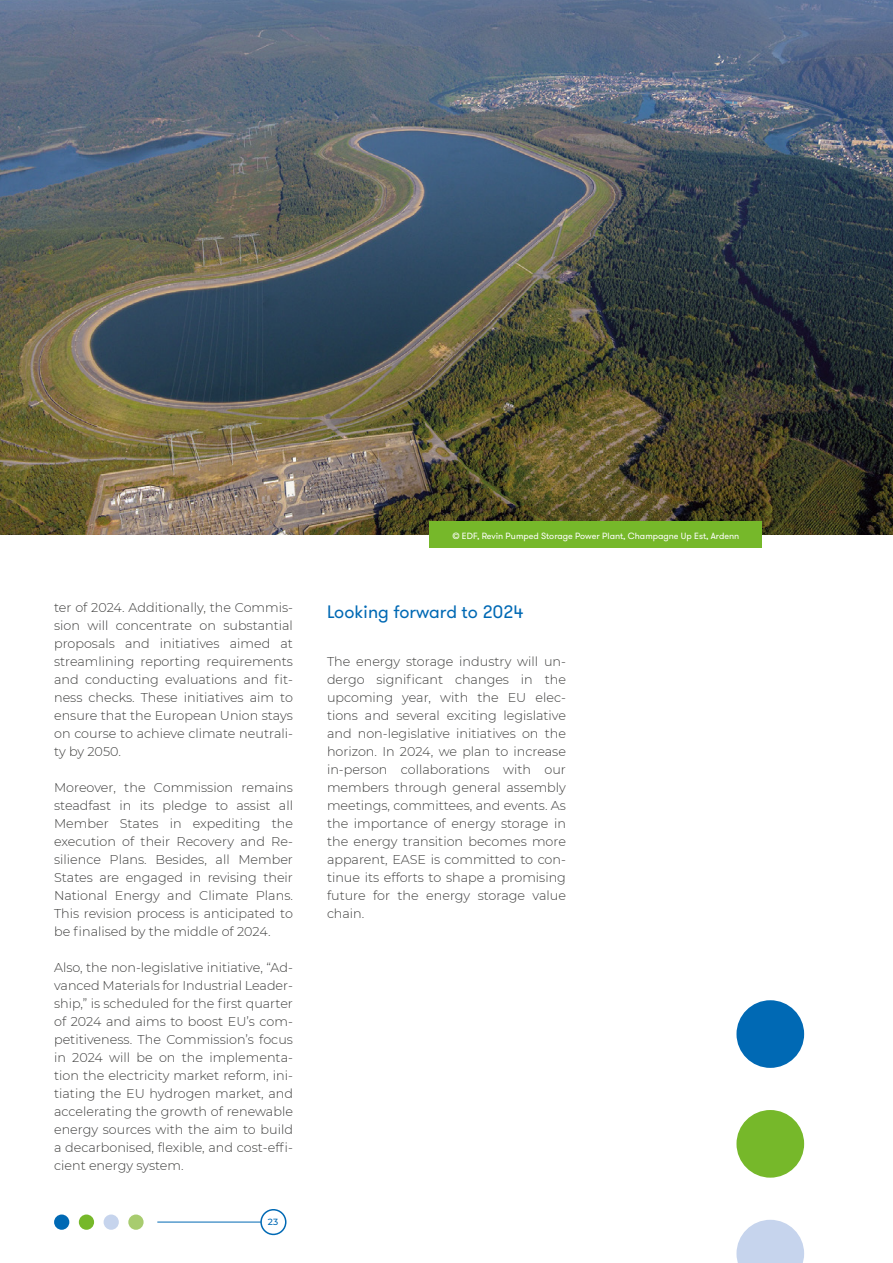
<style>
.page{position:relative;width:893px;height:1263px;background:#fff}
.page>*{position:absolute;margin:0;border:0;box-sizing:border-box;transform-origin:0 0}
.t1{font:18px "GT Walsheim";color:#0069b4}
.t2{font:300 12.75px/18px "Montserrat";color:#3c3c3b;text-align:justify}
.t3{font:9px "GT Walsheim";color:#fff}
.t4{font:500 9px "Montserrat";color:#0069b4}
</style>
<div class="page">
<div style="left:79px;top:1214px;width:15px;height:16px;background:#76b82a;border-radius:50%"></div>
<div style="left:54px;top:1214px;width:15px;height:16px;background:#0069b4;border-radius:50%"></div>
<div style="left:104px;top:1214px;width:15px;height:16px;background:#c6d4ed;border-radius:50%"></div>
<div style="left:128px;top:1214px;width:16px;height:16px;background:#a8cc6f;border-radius:50%"></div>
<hr style="left:157px;top:1222px;width:104px;height:1px;background:#0069b4">
<div style="left:260px;top:1209px;width:26px;height:26px;border:2px solid #0069b4;border-radius:50%"></div>
<div style="left:736px;top:1110px;width:68px;height:68px;background:#76b82a;border-radius:50%"></div>
<div style="left:736px;top:1000px;width:68px;height:68px;background:#0069b4;border-radius:50%"></div>
<svg style="left:736px;top:1220px;width:68px;height:43px"></svg>
<img style="left:0;top:0;width:893px;height:535px">
<div style="left:429px;top:522px;width:333px;height:26px;background:#76b82a"></div>
<p class="t2" style="left:54px;top:598px;width:240px">ter of 2024. Additionally, the Commis&shy;sion will concentrate on substantial proposals and initiatives aimed at streamlining reporting requirements and conducting evaluations and fit&shy;ness checks. These initiatives aim to ensure that the European Union stays on course to achieve climate neutrali&shy;ty by 2050.</p>
<p class="t2" style="left:54px;top:778px;width:240px">Moreover, the Commission remains steadfast in its pledge to assist all Member States in expediting the execution of their Recovery and Re&shy;silience Plans. Besides, all Member States are engaged in revising their National Energy and Climate Plans.<br>This revision process is anticipated to be finalised by the middle of 2024.</p>
<p class="t2" style="left:54px;top:958px;width:240px">Also, the non-legislative initiative, “Ad&shy;vanced Materials for Industrial Leader&shy;ship,” is scheduled for the first quarter of 2024 and aims to boost EU’s com&shy;petitiveness. The Commission’s focus in 2024 will be on the implementa&shy;tion the electricity market reform, ini&shy;tiating the EU hydrogen market, and accelerating the growth of renewable energy sources with the aim to build a decarbonised, flexible, and cost-effi&shy;cient energy system.</p>
<p class="t4" style="left:268px;top:1215px;width:12px">23</p>
<p class="t3" style="left:452px;top:530px;width:289px">© EDF, Revin Pumped Storage Power Plant, Champagne Up Est, Ardenn</p>
<h1 class="t1" style="left:327px;top:600px;width:198px">Looking forward to 2024</h1>
<p class="t2" style="left:327px;top:652px;width:240px">The energy storage industry will un&shy;dergo significant changes in the upcoming year, with the EU elec&shy;tions and several exciting legislative and non-legislative initiatives on the horizon. In 2024, we plan to increase in-person collaborations with our members through general assembly meetings, committees, and events. As the importance of energy storage in the energy transition becomes more apparent, EASE is committed to con&shy;tinue its efforts to shape a promising future for the energy storage value chain.</p>
</div>
